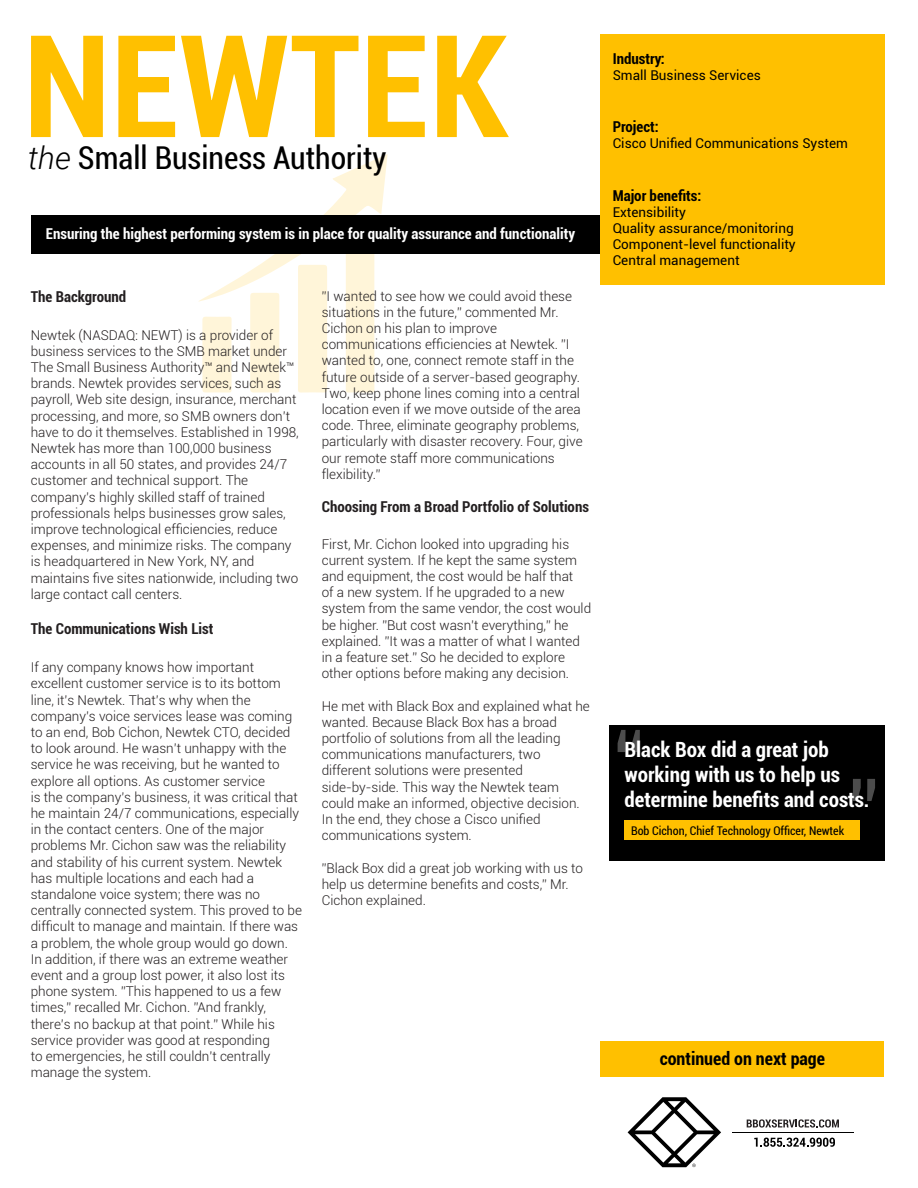
<style>
.page{position:relative;width:918px;height:1188px;background:#fff}
.page>*{position:absolute;margin:0;border:0;box-sizing:border-box;transform-origin:0 0}
.t1{font:700 condensed 142.5px "Roboto";color:#ffc000}
.t2{font:condensed 31.5px "Roboto";color:#000}
.t3{font:700 condensed 21px/25.2px "Roboto";color:#fff}
.t4{font:700 condensed 18px "Roboto";color:#000}
.t5{font:700 condensed 15px "Roboto";color:#fff}
.t6{font:700 condensed 15px "Roboto";color:#231f20}
.t7{font:700 condensed 15px "Roboto";color:#000}
.t8{font:300 13.5px/16.2px "Roboto";color:#231f20}
.t9{font:13.5px/16.2px "Roboto";color:#000}
.t10{font:condensed 12px "Roboto";color:#000}
.s1{font-weight:300;font-style:italic;font-stretch:normal}
</style>
<div class="page">
<svg style="left:198px;top:154px;width:190px;height:239px"></svg>
<div style="left:31px;top:215px;width:578px;height:38px;background:#000"></div>
<div style="left:601px;top:34px;width:284px;height:250px;background:#ffc000"></div>
<div style="left:601px;top:1041px;width:283px;height:35px;background:#ffc000"></div>
<div style="left:609px;top:725px;width:276px;height:136px;background:#000"></div>
<svg style="left:853px;top:779px;width:22px;height:22px"></svg>
<svg style="left:618px;top:730px;width:22px;height:22px"></svg>
<div style="left:625px;top:821px;width:235px;height:19px;background:#ffc000"></div>
<svg style="left:628px;top:1097px;width:93px;height:70px"></svg>
<svg style="left:754px;top:1138px;width:81px;height:9px"></svg>
<hr style="left:732px;top:1132px;width:122px;height:1px;background:#000">
<svg style="left:747px;top:1119px;width:92px;height:9px"></svg>
<h1 class="t1" style="left:23px;top:-14px;width:487px">NEWTEK</h1>
<h2 class="t2" style="left:28px;top:136px;width:360px"><span class="s1">the</span> Small Business Authority</h2>
<p class="t5" style="left:46px;top:223px;width:531px">Ensuring the highest performing system is in place for quality assurance and functionality</p>
<p class="t6" style="left:31px;top:286px;width:97px">The Background</p>
<p class="t8" style="left:322px;top:287px;width:262px">”I wanted to see how we could avoid these situations in the future,” commented Mr.<br>Cichon on his plan to improve communications efficiencies at Newtek. ”I wanted to, one, connect remote staff in the future outside of a server-based geography.<br>Two, keep phone lines coming into a central location even if we move outside of the area code. Three, eliminate geography problems, particularly with disaster recovery. Four, give our remote staff more communications flexibility.”</p>
<p class="t8" style="left:31px;top:326px;width:270px">Newtek (NASDAQ: NEWT) is a provider of business services to the SMB market under The Small Business Authority™ and Newtek™ brands. Newtek provides services, such as payroll, Web site design, insurance, merchant processing, and more, so SMB owners don’t have to do it themselves. Established in 1998, Newtek has more than 100,000 business accounts in all 50 states, and provides 24/7 customer and technical support. The company’s highly skilled staff of trained professionals helps businesses grow sales, improve technological efficiencies, reduce expenses, and minimize risks. The company is headquartered in New York, NY, and maintains five sites nationwide, including two large contact call centers.</p>
<p class="t6" style="left:322px;top:496px;width:269px">Choosing From a Broad Portfolio of Solutions</p>
<p class="t8" style="left:322px;top:535px;width:271px">First, Mr. Cichon looked into upgrading his current system. If he kept the same system and equipment, the cost would be half that<br>of a new system. If he upgraded to a new system from the same vendor, the cost would be higher. ”But cost wasn’t everything,” he explained. ”It was a matter of what I wanted in a feature set.” So he decided to explore other options before making any decision.</p>
<p class="t8" style="left:322px;top:697px;width:270px">He met with Black Box and explained what he wanted. Because Black Box has a broad portfolio of solutions from all the leading communications manufacturers, two different solutions were presented side-by-side. This way the Newtek team could make an informed, objective decision.<br>In the end, they chose a Cisco unified communications system.</p>
<p class="t8" style="left:322px;top:859px;width:263px">”Black Box did a great job working with us to help us determine benefits and costs,” Mr.<br>Cichon explained.</p>
<p class="t6" style="left:31px;top:618px;width:184px">The Communications Wish List</p>
<p class="t8" style="left:31px;top:659px;width:273px">If any company knows how important excellent customer service is to its bottom line, it’s Newtek. That’s why when the company’s voice services lease was coming to an end, Bob Cichon, Newtek CTO, decided to look around. He wasn’t unhappy with the service he was receiving, but he wanted to explore all options. As customer service<br>is the company’s business, it was critical that he maintain 24/7 communications, especially in the contact centers. One of the major problems Mr. Cichon saw was the reliability and stability of his current system. Newtek has multiple locations and each had a standalone voice system; there was no centrally connected system. This proved to be difficult to manage and maintain. If there was a problem, the whole group would go down.<br>In addition, if there was an extreme weather event and a group lost power, it also lost its phone system. ”This happened to us a few times,” recalled Mr. Cichon. ”And frankly, there’s no backup at that point.” While his service provider was good at responding<br>to emergencies, he still couldn’t centrally manage the system.</p>
<p class="t7" style="left:613px;top:48px;width:54px">Industry:</p>
<p class="t9" style="left:613px;top:67px;width:150px">Small Business Services</p>
<p class="t7" style="left:613px;top:116px;width:48px">Project:</p>
<p class="t9" style="left:613px;top:135px;width:237px">Cisco Unified Communications System</p>
<p class="t7" style="left:613px;top:185px;width:90px">Major benefits:</p>
<p class="t9" style="left:613px;top:203px;width:185px">Extensibility<br>Quality assurance/monitoring<br>Component-level functionality<br>Central management</p>
<h3 class="t3" style="left:624px;top:736px;width:247px">Black Box did a great job working with us to help us determine benefits and costs.</h3>
<p class="t10" style="left:631px;top:822px;width:215px">Bob Cichon, Chief Technology Officer, Newtek</p>
<h3 class="t4" style="left:660px;top:1046px;width:167px">continued on next page</h3>
</div>
